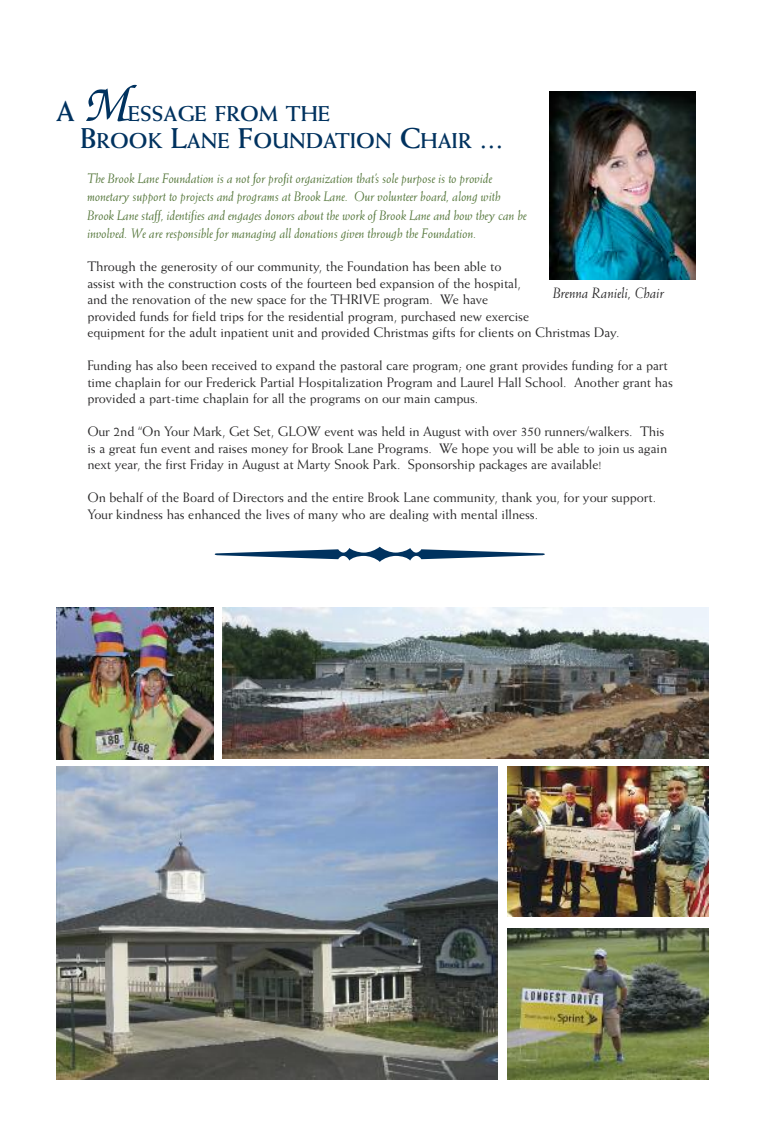
<style>
.page{position:relative;width:765px;height:1125px;background:#fff}
.page>*{position:absolute;margin:0;border:0;box-sizing:border-box;transform-origin:0 0}
.t1{font:700 28.75px "Weiss";color:#00325f}
.t2{font:700 21.5px/27.5px "Weiss";color:#00325f}
.t3{font:italic 15px "Weiss";color:#272627}
.t4{font:13.75px/16.5px "Weiss";letter-spacing:-.005em;color:#272627}
.t5{font:italic 13.75px/18.5px "Weiss";letter-spacing:-.005em;color:#54763a}
.s1{font-family:"Zapf Chancery";font-weight:500;font-style:italic;font-size:53.75px}
.s2{font-size:28.75px}
</style>
<div class="page">
<img style="left:549px;top:92px;width:146px;height:188px">
<img style="left:56px;top:608px;width:158px;height:151px">
<img style="left:223px;top:608px;width:486px;height:151px">
<img style="left:56px;top:766px;width:442px;height:314px">
<img style="left:508px;top:766px;width:201px;height:151px">
<img style="left:507px;top:928px;width:202px;height:152px">
<h1 class="t1" style="left:56px;top:101px;width:73px">A <span class="s1">M</span></h1>
<h2 class="t2" style="left:80px;top:102px;width:425px;text-indent:48px">ESSAGE FROM THE<br><span class="s2">B</span>ROOK <span class="s2">L</span>ANE <span class="s2">F</span>OUNDATION <span class="s2">C</span>HAIR <span class="s2">...</span></h2>
<p class="t5" style="left:87px;top:170px;width:441px">The Brook Lane Foundation is a not for profit organization that’s sole purpose is to provide monetary support to projects and programs at Brook Lane. Our volunteer board, along with Brook Lane staff, identifies and engages donors about the work of Brook Lane and how they can be involved. We are responsible for managing all donations given through the Foundation.</p>
<p class="t4" style="left:87px;top:259px;width:534px">Through the generosity of our community, the Foundation has been able to<br>assist with the construction costs of the fourteen bed expansion of the hospital,<br>and the renovation of the new space for the THRIVE program. We have<br>provided funds for field trips for the residential program, purchased new exercise<br>equipment for the adult inpatient unit and provided Christmas gifts for clients on Christmas Day.</p>
<p class="t4" style="left:87px;top:358px;width:587px">Funding has also been received to expand the pastoral care program; one grant provides funding for a part time chaplain for our Frederick Partial Hospitalization Program and Laurel Hall School. Another grant has provided a part-time chaplain for all the programs on our main campus.</p>
<p class="t4" style="left:87px;top:424px;width:581px">Our 2nd “On Your Mark, Get Set, GLOW event was held in August with over 350 runners/walkers. This is a great fun event and raises money for Brook Lane Programs. We hope you will be able to join us again next year, the first Friday in August at Marty Snook Park. Sponsorship packages are available!</p>
<p class="t4" style="left:87px;top:490px;width:570px">On behalf of the Board of Directors and the entire Brook Lane community, thank you, for your support.<br>Your kindness has enhanced the lives of many who are dealing with mental illness.</p>
<p class="t3" style="left:553px;top:287px;width:113px">Brenna Ranieli, Chair</p>
</div>
